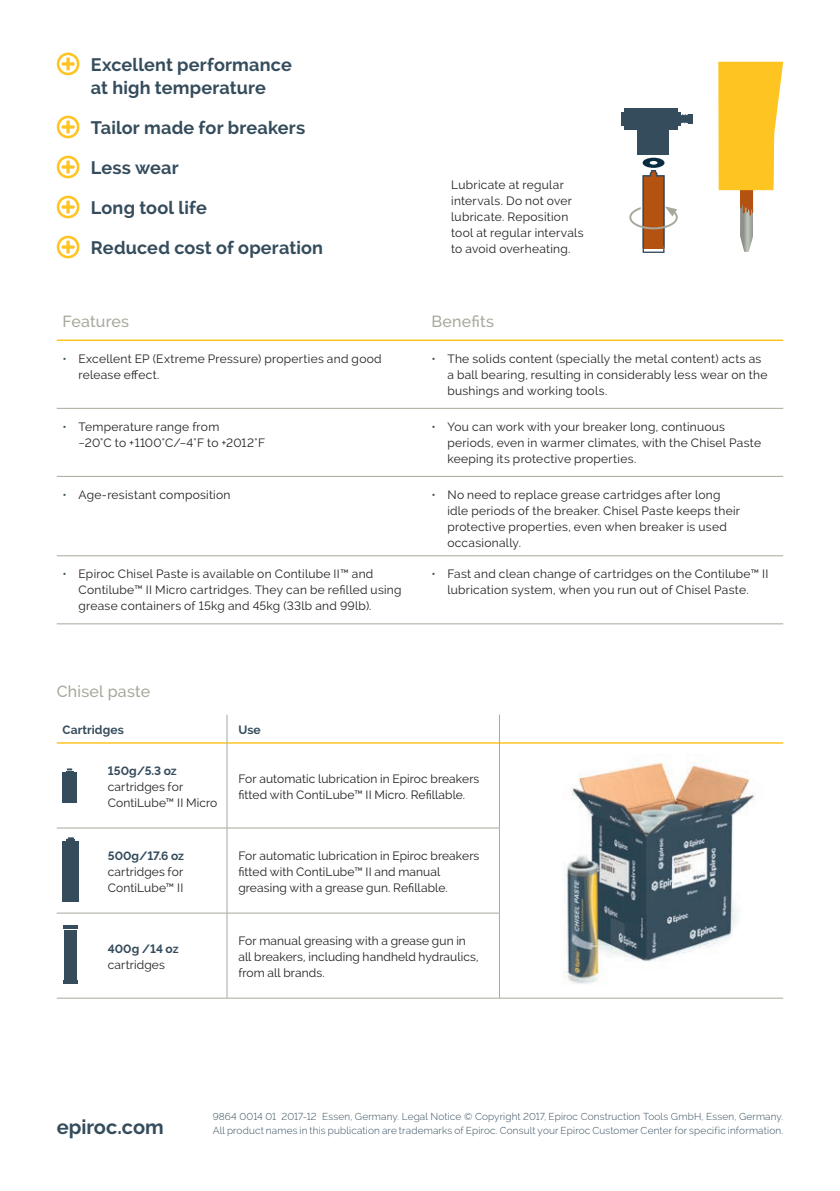
<style>
.page{position:relative;width:840px;height:1191px;background:#fff}
.page>*{position:absolute;margin:0;border:0;box-sizing:border-box;transform-origin:0 0}
.t1{font:700 20px "Raleway";color:#354c5c}
.t2{font:700 18px/23px "Raleway";letter-spacing:.01em;color:#354c5c}
.t3{font:500 16px "Raleway";letter-spacing:.015em;color:#a8a89d}
.t4{font:12px/16px "Raleway";letter-spacing:.02em;color:#231f20}
.t5{font:700 12px "Raleway";letter-spacing:.005em;color:#354c5c}
.t6{font:300 10px/14px "Raleway";letter-spacing:.015em;color:#354c5c}
.s1{color:#354c5c}
</style>
<div class="page">
<img style="left:563px;top:762px;width:193px;height:222px">
<div style="left:624px;top:108px;width:53px;height:21px;background:#354c5c"></div>
<hr style="left:676px;top:112px;width:4px;height:14px;background:#354c5c">
<div style="left:620px;top:112px;width:6px;height:14px;background:#354c5c"></div>
<div style="left:637px;top:128px;width:31px;height:26px;background:#354c5c"></div>
<svg style="left:680px;top:114px;width:12px;height:9px"></svg>
<svg style="left:629px;top:158px;width:48px;height:95px"></svg>
<svg style="left:718px;top:62px;width:64px;height:190px"></svg>
<svg style="left:57px;top:53px;width:22px;height:22px"></svg>
<svg style="left:57px;top:116px;width:22px;height:22px"></svg>
<svg style="left:57px;top:156px;width:22px;height:22px"></svg>
<svg style="left:57px;top:196px;width:22px;height:22px"></svg>
<svg style="left:57px;top:236px;width:22px;height:22px"></svg>
<hr style="left:57px;top:742px;width:170px;height:1px;background:#fec422">
<hr style="left:227px;top:742px;width:272px;height:1px;background:#fec422">
<hr style="left:499px;top:742px;width:283px;height:1px;background:#fec422">
<svg style="left:226px;top:714px;width:1px;height:29px"></svg>
<hr style="left:226px;top:743px;width:1px;height:84px;background:#a8a89d">
<hr style="left:226px;top:828px;width:1px;height:85px;background:#a8a89d">
<hr style="left:226px;top:913px;width:1px;height:85px;background:#a8a89d">
<hr style="left:227px;top:827px;width:272px;height:1px;background:#a8a89d">
<hr style="left:227px;top:912px;width:272px;height:1px;background:#a8a89d">
<hr style="left:227px;top:997px;width:272px;height:1px;background:#a8a89d">
<hr style="left:499px;top:997px;width:283px;height:1px;background:#a8a89d">
<hr style="left:57px;top:827px;width:170px;height:1px;background:#a8a89d">
<hr style="left:57px;top:912px;width:170px;height:1px;background:#a8a89d">
<hr style="left:57px;top:997px;width:170px;height:1px;background:#a8a89d">
<svg style="left:499px;top:714px;width:1px;height:29px"></svg>
<hr style="left:499px;top:743px;width:1px;height:84px;background:#a8a89d">
<hr style="left:499px;top:828px;width:1px;height:85px;background:#a8a89d">
<hr style="left:499px;top:913px;width:1px;height:85px;background:#a8a89d">
<hr style="left:57px;top:339px;width:363px;height:2px;background:#fec422">
<hr style="left:420px;top:339px;width:362px;height:2px;background:#fec422">
<hr style="left:420px;top:408px;width:362px;height:1px;background:#a8a89d">
<hr style="left:420px;top:476px;width:362px;height:1px;background:#a8a89d">
<hr style="left:420px;top:555px;width:362px;height:1px;background:#a8a89d">
<hr style="left:420px;top:623px;width:362px;height:1px;background:#a8a89d">
<hr style="left:57px;top:408px;width:363px;height:1px;background:#a8a89d">
<hr style="left:57px;top:476px;width:363px;height:1px;background:#a8a89d">
<hr style="left:57px;top:555px;width:363px;height:1px;background:#a8a89d">
<hr style="left:57px;top:623px;width:363px;height:1px;background:#a8a89d">
<div style="left:62px;top:772px;width:15px;height:30px;background:#354c5c"></div>
<svg style="left:66px;top:768px;width:7px;height:3px"></svg>
<div style="left:65px;top:930px;width:12px;height:50px;background:#354c5c"></div>
<hr style="left:64px;top:926px;width:14px;height:3px;background:#354c5c">
<hr style="left:64px;top:980px;width:14px;height:4px;background:#354c5c">
<div style="left:62px;top:841px;width:17px;height:61px;background:#354c5c"></div>
<svg style="left:67px;top:837px;width:8px;height:4px"></svg>
<h2 class="t2" style="left:91px;top:53px;width:202px">Excellent performance at high temperature</h2>
<h2 class="t2" style="left:91px;top:116px;width:216px">Tailor made for breakers</h2>
<h2 class="t2" style="left:91px;top:156px;width:89px">Less wear</h2>
<h2 class="t2" style="left:91px;top:196px;width:117px">Long tool life</h2>
<h2 class="t2" style="left:91px;top:236px;width:234px">Reduced cost of operation</h2>
<p class="t4" style="left:451px;top:177px;width:134px">Lubricate at regular intervals. Do not over lubricate. Reposition tool at regular intervals to avoid overheating.</p>
<h3 class="t3" style="left:62px;top:312px;width:68px">Features</h3>
<h3 class="t3" style="left:431px;top:312px;width:64px">Benefits</h3>
<p class="t4" style="left:78px;top:351px;width:304px;text-indent:-16px"><span class="s1">•</span> Excellent EP (Extreme Pressure) properties and good release effect.</p>
<p class="t4" style="left:447px;top:351px;width:321px;text-indent:-16px"><span class="s1">•</span> The solids content (specially the metal content) acts as a ball bearing, resulting in considerably less wear on the bushings and working tools.</p>
<p class="t4" style="left:78px;top:419px;width:188px;text-indent:-16px"><span class="s1">•</span> Temperature range from<br>−20°C to +1100°C/−4°F to +2012°F</p>
<p class="t4" style="left:447px;top:419px;width:315px;text-indent:-16px"><span class="s1">•</span> You can work with your breaker long, continuous periods, even in warmer climates, with the Chisel Paste keeping its protective properties.</p>
<p class="t4" style="left:62px;top:487px;width:169px"><span class="s1">•</span> Age-resistant composition</p>
<p class="t4" style="left:447px;top:487px;width:294px;text-indent:-16px"><span class="s1">•</span> No need to replace grease cartridges after long idle periods of the breaker. Chisel Paste keeps their protective properties, even when breaker is used occasionally.</p>
<p class="t4" style="left:78px;top:566px;width:324px;text-indent:-16px"><span class="s1">•</span> Epiroc Chisel Paste is available on Contilube II™ and<br>Contilube™ II Micro cartridges. They can be refilled using grease containers of 15kg and 45kg (33lb and 99lb).</p>
<p class="t4" style="left:431px;top:566px;width:338px;text-align:center"><span class="s1">•</span> Fast and clean change of cartridges on the Contilube™ II lubrication system, when you run out of Chisel Paste.</p>
<h3 class="t3" style="left:57px;top:682px;width:95px">Chisel paste</h3>
<p class="t5" style="left:62px;top:723px;width:63px">Cartridges</p>
<p class="t5" style="left:238px;top:723px;width:24px">Use</p>
<p class="t5" style="left:108px;top:764px;width:70px">150g/5.3 oz</p>
<p class="t4" style="left:108px;top:779px;width:111px">cartridges for<br>ContiLube™ II Micro</p>
<p class="t4" style="left:238px;top:771px;width:242px">For automatic lubrication in Epiroc breakers fitted with ContiLube™ II Micro. Refillable.</p>
<p class="t5" style="left:108px;top:849px;width:78px">500g/17.6 oz</p>
<p class="t4" style="left:108px;top:864px;width:77px">cartridges for<br>ContiLube™ II</p>
<p class="t5" style="left:108px;top:942px;width:72px">400g /14 oz</p>
<p class="t4" style="left:108px;top:957px;width:59px">cartridges</p>
<p class="t4" style="left:238px;top:848px;width:242px">For automatic lubrication in Epiroc breakers fitted with ContiLube™ II and manual greasing with a grease gun. Refillable.</p>
<p class="t4" style="left:238px;top:933px;width:242px">For manual greasing with a grease gun in all breakers, including handheld hydraulics, from all brands.</p>
<h1 class="t1" style="left:57px;top:1115px;width:108px">epiroc.com</h1>
<p class="t6" style="left:213px;top:1109px;width:571px">9864 0014 01 2017-12 Essen, Germany. Legal Notice © Copyright 2017, Epiroc Construction Tools GmbH, Essen, Germany.<br>All product names in this publication are trademarks of Epiroc. Consult your Epiroc Customer Center for specific information.</p>
</div>
